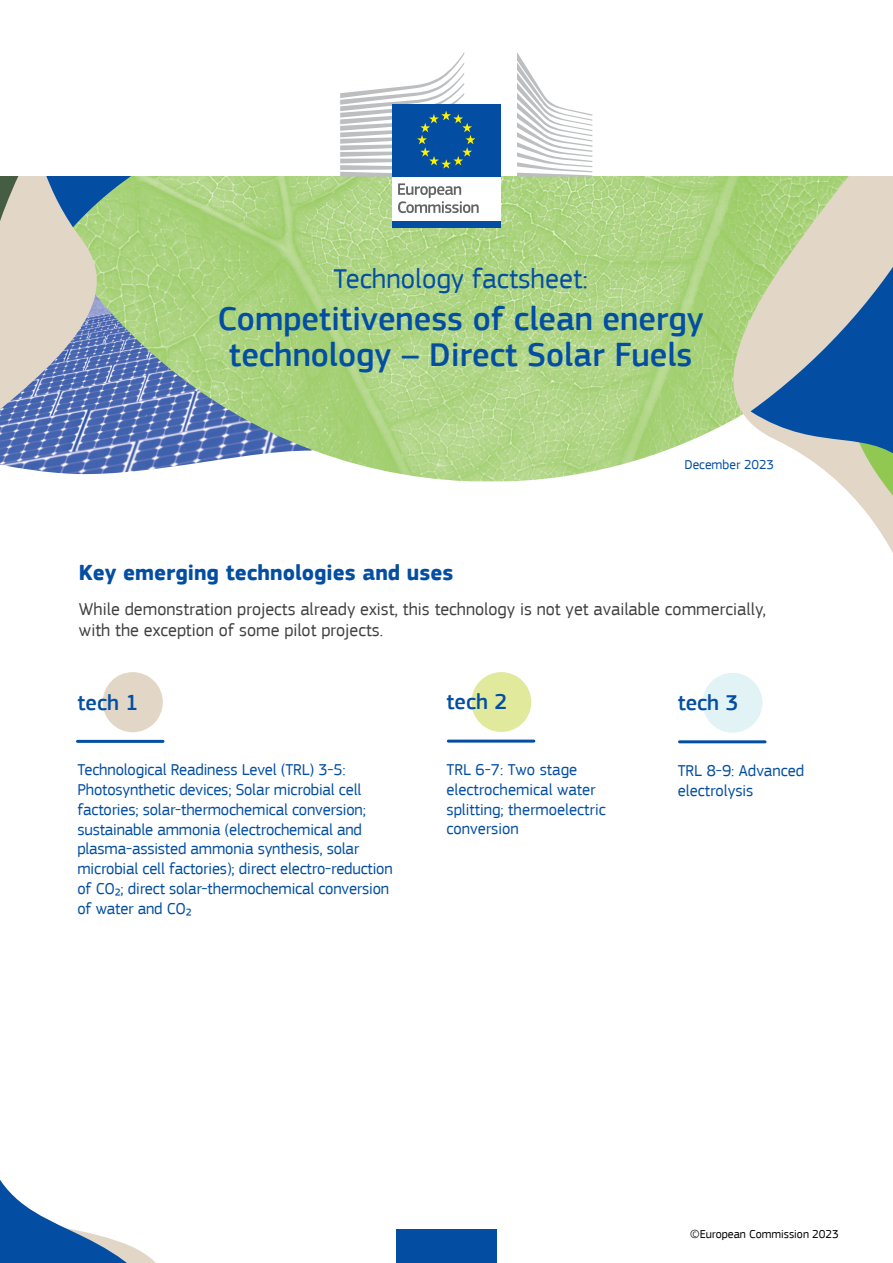
<style>
.page{position:relative;width:893px;height:1263px;background:#fff}
.page>*{position:absolute;margin:0;border:0;box-sizing:border-box;transform-origin:0 0}
.t1{font:500 34.5px/36px "EC Square Sans Pro";color:#034ea2;text-align:center}
.t2{font:28.5px "EC Square Sans Pro";color:#034ea2}
.t3{font:700 22.5px "EC Square Sans Pro";color:#034ea2}
.t4{font:500 22.5px "EC Square Sans Pro";color:#034ea2}
.t5{font:18px/21.6px "EC Square Sans Pro";color:#414042}
.t6{font:16.5px/19.8px "EC Square Sans Pro";letter-spacing:-.01em;color:#034ea2}
.t7{font:13.5px "EC Square Sans Pro";color:#034ea2}
.t8{font:12px "EC Square Sans Pro";color:#000}
</style>
<div class="page">
<div style="left:396px;top:1229px;width:101px;height:34px;background:#034ea2"></div>
<img style="left:0;top:176px;width:648px;height:305px">
<svg style="left:648px;top:176px;width:245px;height:377px"></svg>
<svg style="left:750px;top:234px;width:143px;height:286px"></svg>
<svg style="left:0;top:176px;width:234px;height:275px;background:#91b494"></svg>
<svg style="left:0;top:176px;width:131px;height:251px;background:#93a5b3"></svg>
<svg style="left:0;top:176px;width:104px;height:127px;background:#b7bfb6"></svg>
<svg style="left:0;top:1180px;width:156px;height:83px"></svg>
<div style="left:392px;top:174px;width:108px;height:49px;background:#fff"></div>
<svg style="left:398px;top:183px;width:81px;height:30px"></svg>
<div style="left:392px;top:221px;width:108px;height:6px;background:#034ea2"></div>
<svg style="left:517px;top:52px;width:75px;height:125px"></svg>
<div style="left:392px;top:104px;width:108px;height:73px;background:#034ea2"></div>
<svg style="left:340px;top:52px;width:135px;height:125px"></svg>
<hr style="left:77px;top:740px;width:86px;height:3px;background:#034ea2">
<hr style="left:679px;top:740px;width:86px;height:3px;background:#034ea2">
<hr style="left:448px;top:740px;width:86px;height:3px;background:#034ea2">
<div style="left:103px;top:672px;width:60px;height:60px;background:#e2d7c7;border-radius:50%"></div>
<div style="left:703px;top:673px;width:59px;height:60px;background:#e1f3f5;border-radius:50%"></div>
<div style="left:471px;top:672px;width:60px;height:60px;background:#e1e99c;border-radius:50%"></div>
<h1 class="t2" style="left:333px;top:262px;width:256px">Technology factsheet:</h1>
<h1 class="t1" style="left:218px;top:301px;width:488px">Competitiveness of clean energy technology – Direct Solar Fuels</h1>
<p class="t7" style="left:684px;top:457px;width:91px">December 2023</p>
<h2 class="t3" style="left:79px;top:559px;width:376px">Key emerging technologies and uses</h2>
<p class="t5" style="left:79px;top:598px;width:689px">While demonstration projects already exist, this technology is not yet available commercially, with the exception of some pilot projects.</p>
<h3 class="t4" style="left:77px;top:689px;width:62px">tech 1</h3>
<h3 class="t4" style="left:446px;top:689px;width:62px">tech 2</h3>
<h3 class="t4" style="left:678px;top:689px;width:62px">tech 3</h3>
<p class="t6" style="left:77px;top:760px;width:317px">Technological Readiness Level (TRL) 3-5:<br>Photosynthetic devices; Solar microbial cell factories; solar-thermochemical conversion; sustainable ammonia (electrochemical and plasma-assisted ammonia synthesis, solar microbial cell factories); direct electro-reduction of CO₂; direct solar-thermochemical conversion of water and CO₂</p>
<p class="t6" style="left:678px;top:760px;width:128px">TRL 8-9: Advanced electrolysis</p>
<p class="t6" style="left:446px;top:760px;width:161px">TRL 6-7: Two stage electrochemical water splitting; thermoelectric conversion</p>
<p class="t8" style="left:690px;top:1227px;width:150px">©European Commission 2023</p>
</div>
